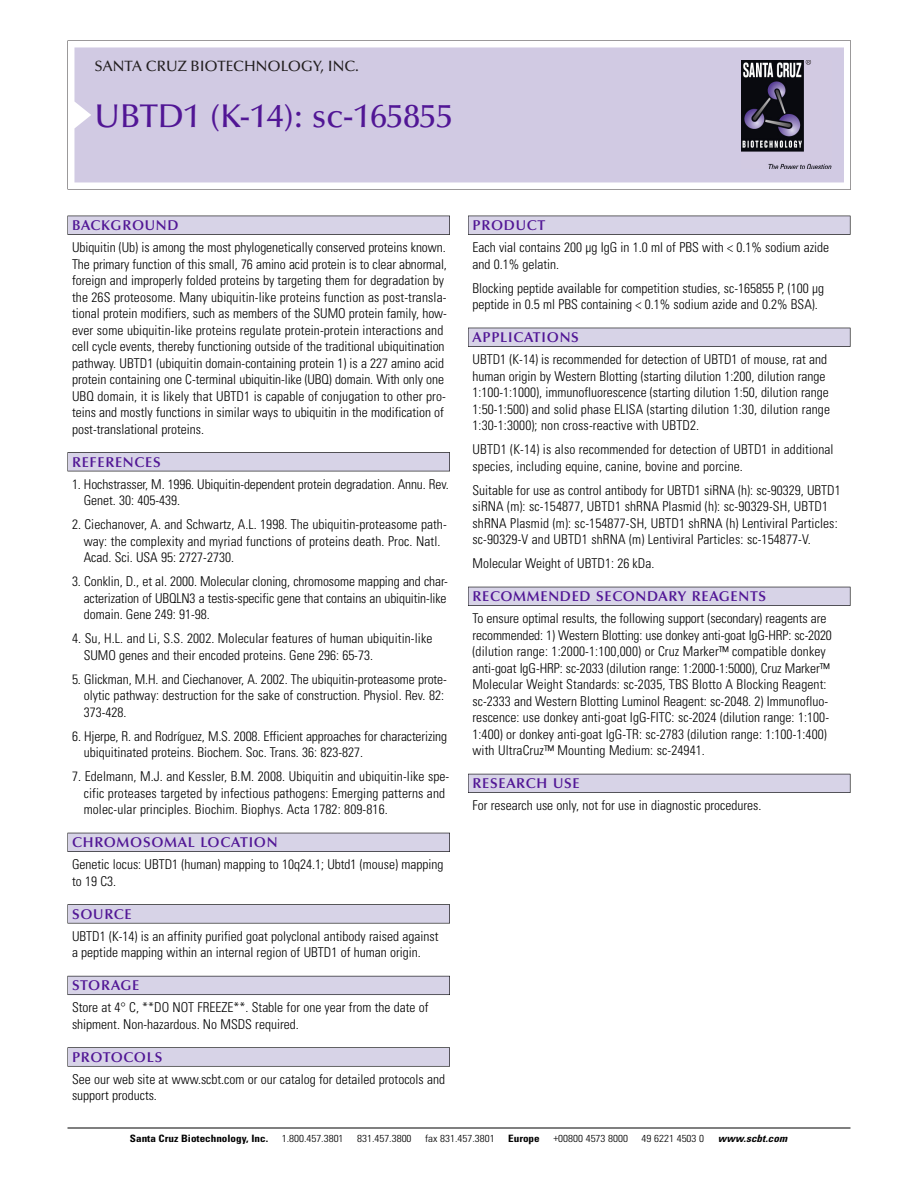
<style>
.page{position:relative;width:918px;height:1188px;background:#fff}
.page>*{position:absolute;margin:0;border:0;box-sizing:border-box;transform-origin:0 0}
.t1{font:500 33px "Optima";color:#511695}
.t2{font:500 15px "Optima";color:#231f20}
.t3{font:600 14.25px "Optima";letter-spacing:.05em;color:#511695}
.t4{font:300 condensed 13.5px/16.5px "Univers";color:#000}
.t5{font:300 condensed 10.2px "Univers";color:#000;scale:1.1 1}
.t6{font:700 condensed 10.2px "Univers";color:#000;scale:1.1 1}
.t7{font:italic 700 condensed 10.2px "Univers";letter-spacing:.005em;color:#000;scale:1.1 1}
</style>
<div class="page">
<svg style="left:68px;top:40px;width:783px;height:149px"></svg>
<div style="left:74px;top:47px;width:770px;height:135px;background:#d1cae3"></div>
<img style="left:741px;top:60px;width:90px;height:108px">
<div style="left:68px;top:216px;width:382px;height:19px;background:#525155"></div>
<div style="left:68px;top:216px;width:381px;height:18px;background:#d7d3e7"></div>
<div style="left:68px;top:452px;width:382px;height:19px;background:#525155"></div>
<div style="left:68px;top:453px;width:381px;height:18px;background:#d7d3e7"></div>
<div style="left:68px;top:833px;width:382px;height:19px;background:#525158"></div>
<div style="left:68px;top:833px;width:381px;height:18px;background:#d7d3e7"></div>
<div style="left:68px;top:904px;width:382px;height:19px;background:#575759"></div>
<div style="left:68px;top:905px;width:381px;height:18px;background:#d7d3e7"></div>
<div style="left:68px;top:976px;width:382px;height:19px;background:#5b5a62"></div>
<div style="left:68px;top:976px;width:381px;height:18px;background:#d7d3e7"></div>
<div style="left:68px;top:1047px;width:382px;height:20px;background:#626263"></div>
<div style="left:68px;top:1048px;width:381px;height:18px;background:#d7d3e7"></div>
<div style="left:468px;top:216px;width:382px;height:19px;background:#525155"></div>
<div style="left:468px;top:216px;width:382px;height:18px;background:#d7d3e7"></div>
<div style="left:468px;top:328px;width:382px;height:19px;background:#515055"></div>
<div style="left:468px;top:328px;width:382px;height:18px;background:#d7d3e7"></div>
<div style="left:468px;top:587px;width:382px;height:19px;background:#525158"></div>
<div style="left:468px;top:587px;width:382px;height:18px;background:#d7d3e7"></div>
<div style="left:468px;top:774px;width:382px;height:19px;background:#54535a"></div>
<div style="left:468px;top:774px;width:382px;height:18px;background:#d7d3e7"></div>
<hr style="left:68px;top:1128px;width:782px;height:1px;background:#000">
<p class="t2" style="left:94px;top:61px;width:266px">SANTA CRUZ BIOTECHNOLOGY, INC.</p>
<h1 class="t1" style="left:94px;top:103px;width:360px">UBTD1 (K-14): sc-165855</h1>
<p class="t3" style="left:72px;top:219px;width:108px">BACKGROUND</p>
<p class="t4" style="left:72px;top:240px;width:377px">Ubiquitin (Ub) is among the most phylogenetically conserved proteins known.<br>The primary function of this small, 76 amino acid protein is to clear abnormal, foreign and improperly folded proteins by targeting them for degradation by the 26S proteosome. Many ubiquitin-like proteins function as post-transla&shy;tional protein modifiers, such as members of the SUMO protein family, how&shy;ever some ubiquitin-like proteins regulate protein-protein interactions and cell cycle events, thereby functioning outside of the traditional ubiquitination pathway. UBTD1 (ubiquitin domain-containing protein 1) is a 227 amino acid protein containing one C-terminal ubiquitin-like (UBQ) domain. With only one UBQ domain, it is likely that UBTD1 is capable of conjugation to other pro&shy;teins and mostly functions in similar ways to ubiquitin in the modification of post-translational proteins.</p>
<p class="t3" style="left:72px;top:456px;width:90px">REFERENCES</p>
<p class="t4" style="left:84px;top:477px;width:367px;text-indent:-12px">1. Hochstrasser, M. 1996. Ubiquitin-dependent protein degradation. Annu. Rev.<br>Genet. 30: 405-439.</p>
<p class="t4" style="left:84px;top:517px;width:365px;text-indent:-12px">2. Ciechanover, A. and Schwartz, A.L. 1998. The ubiquitin-proteasome path&shy;way: the complexity and myriad functions of proteins death. Proc. Natl.<br>Acad. Sci. USA 95: 2727-2730.</p>
<p class="t4" style="left:84px;top:574px;width:366px;text-align:justify;text-indent:-12px">3. Conklin, D., et al. 2000. Molecular cloning, chromosome mapping and char&shy;acterization of UBQLN3 a testis-specific gene that contains an ubiquitin-like domain. Gene 249: 91-98.</p>
<p class="t4" style="left:84px;top:631px;width:350px;text-indent:-12px">4. Su, H.L. and Li, S.S. 2002. Molecular features of human ubiquitin-like<br>SUMO genes and their encoded proteins. Gene 296: 65-73.</p>
<p class="t4" style="left:84px;top:672px;width:365px;text-indent:-12px">5. Glickman, M.H. and Ciechanover, A. 2002. The ubiquitin-proteasome prote&shy;olytic pathway: destruction for the sake of construction. Physiol. Rev. 82:<br>373-428.</p>
<p class="t4" style="left:84px;top:729px;width:365px;text-indent:-12px">6. Hjerpe, R. and Rodríguez, M.S. 2008. Efficient approaches for characterizing ubiquitinated proteins. Biochem. Soc. Trans. 36: 823-827.</p>
<p class="t4" style="left:84px;top:769px;width:367px;text-indent:-12px">7. Edelmann, M.J. and Kessler, B.M. 2008. Ubiquitin and ubiquitin-like spe&shy;cific proteases targeted by infectious pathogens: Emerging patterns and molec-ular principles. Biochim. Biophys. Acta 1782: 809-816.</p>
<p class="t3" style="left:72px;top:837px;width:207px">CHROMOSOMAL LOCATION</p>
<p class="t4" style="left:72px;top:857px;width:373px">Genetic locus: UBTD1 (human) mapping to 10q24.1; Ubtd1 (mouse) mapping to 19 C3.</p>
<p class="t3" style="left:72px;top:908px;width:61px">SOURCE</p>
<p class="t4" style="left:72px;top:929px;width:368px">UBTD1 (K-14) is an affinity purified goat polyclonal antibody raised against a peptide mapping within an internal region of UBTD1 of human origin.</p>
<p class="t3" style="left:72px;top:980px;width:69px">STORAGE</p>
<p class="t4" style="left:72px;top:1000px;width:358px">Store at 4° C, **DO NOT FREEZE**. Stable for one year from the date of shipment. Non-hazardous. No MSDS required.</p>
<p class="t3" style="left:72px;top:1051px;width:92px">PROTOCOLS</p>
<p class="t4" style="left:72px;top:1072px;width:375px">See our web site at www.scbt.com or our catalog for detailed protocols and support products.</p>
<p class="t3" style="left:473px;top:219px;width:74px">PRODUCT</p>
<p class="t4" style="left:473px;top:240px;width:358px">Each vial contains 200 µg IgG in 1.0 ml of PBS with &lt; 0.1% sodium azide and 0.1% gelatin.</p>
<p class="t4" style="left:473px;top:281px;width:353px">Blocking peptide available for competition studies, sc-165855 P, (100 µg peptide in 0.5 ml PBS containing &lt; 0.1% sodium azide and 0.2% BSA).</p>
<p class="t3" style="left:473px;top:332px;width:108px">APPLICATIONS</p>
<p class="t4" style="left:473px;top:352px;width:359px">UBTD1 (K-14) is recommended for detection of UBTD1 of mouse, rat and human origin by Western Blotting (starting dilution 1:200, dilution range 1:100-1:1000), immunofluorescence (starting dilution 1:50, dilution range 1:50-1:500) and solid phase ELISA (starting dilution 1:30, dilution range 1:30-1:3000); non cross-reactive with UBTD2.</p>
<p class="t4" style="left:473px;top:442px;width:363px">UBTD1 (K-14) is also recommended for detection of UBTD1 in additional species, including equine, canine, bovine and porcine.</p>
<p class="t4" style="left:473px;top:483px;width:370px">Suitable for use as control antibody for UBTD1 siRNA (h): sc-90329, UBTD1 siRNA (m): sc-154877, UBTD1 shRNA Plasmid (h): sc-90329-SH, UBTD1 shRNA Plasmid (m): sc-154877-SH, UBTD1 shRNA (h) Lentiviral Particles: sc-90329-V and UBTD1 shRNA (m) Lentiviral Particles: sc-154877-V.</p>
<p class="t4" style="left:473px;top:556px;width:183px">Molecular Weight of UBTD1: 26 kDa.</p>
<p class="t3" style="left:473px;top:591px;width:295px">RECOMMENDED SECONDARY REAGENTS</p>
<p class="t4" style="left:473px;top:611px;width:361px">To ensure optimal results, the following support (secondary) reagents are recommended: 1) Western Blotting: use donkey anti-goat IgG-HRP: sc-2020 (dilution range: 1:2000-1:100,000) or Cruz Marker™ compatible donkey anti-goat IgG-HRP: sc-2033 (dilution range: 1:2000-1:5000), Cruz Marker™ Molecular Weight Standards: sc-2035, TBS Blotto A Blocking Reagent: sc-2333 and Western Blotting Luminol Reagent: sc-2048. 2) Immunofluo&shy;rescence: use donkey anti-goat IgG-FITC: sc-2024 (dilution range: 1:100- 1:400) or donkey anti-goat IgG-TR: sc-2783 (dilution range: 1:100-1:400) with UltraCruz™ Mounting Medium: sc-24941.</p>
<p class="t3" style="left:473px;top:778px;width:109px">RESEARCH USE</p>
<p class="t4" style="left:473px;top:798px;width:290px">For research use only, not for use in diagnostic procedures.</p>
<p class="t6" style="left:130px;top:1135px;width:127px">Santa Cruz Biotechnology, Inc.</p>
<p class="t5" style="left:282px;top:1135px;width:58px">1.800.457.3801</p>
<p class="t5" style="left:357px;top:1135px;width:51px">831.457.3800</p>
<p class="t5" style="left:425px;top:1135px;width:65px">fax 831.457.3801</p>
<p class="t6" style="left:508px;top:1135px;width:30px">Europe</p>
<p class="t5" style="left:553px;top:1135px;width:69px">+00800 4573 8000</p>
<p class="t5" style="left:642px;top:1135px;width:58px">49 6221 4503 0</p>
<p class="t7" style="left:718px;top:1135px;width:64px">www.scbt.com</p>
</div>
